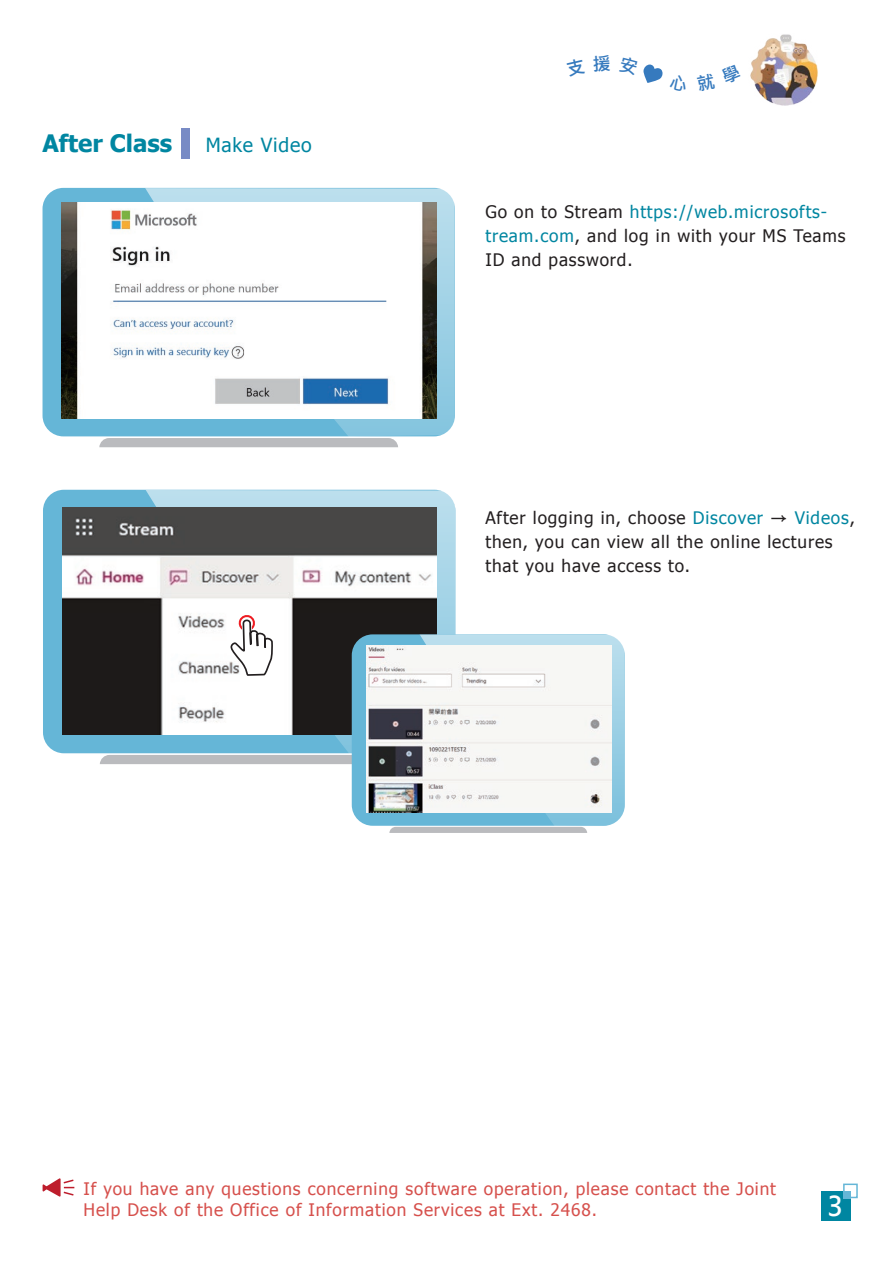
<style>
.page{position:relative;width:893px;height:1263px;background:#fff}
.page>*{position:absolute;margin:0;border:0;box-sizing:border-box;transform-origin:0 0}
.t1{font:700 27px "Microsoft Jheng Hei";color:#fff}
.t2{font:700 24px "Tahoma";color:#0086a1}
.t3{font:19.5px "Tahoma";letter-spacing:.04em;color:#0086a1}
.t4{font:17.25px/24px "Tahoma";letter-spacing:.05em;color:#231f20}
.t5{font:17.25px/21px "Tahoma";letter-spacing:.05em;color:#d6504c}
.s1{color:#0086a1}
.s2{font-family:"Microsoft Jheng Hei";font-weight:700}
</style>
<div class="page">
<img style="left:750px;top:34px;width:68px;height:72px">
<div style="left:821px;top:1191px;width:29px;height:29px;background:#0086a1"></div>
<div style="left:843px;top:1183px;width:15px;height:15px;border:2px solid #65b6d7"></div>
<div style="left:843px;top:1191px;width:7px;height:7px;background:#65b6d7"></div>
<svg style="left:43px;top:1178px;width:32px;height:19px"></svg>
<div style="left:181px;top:128px;width:8px;height:30px;background:#788bc5"></div>
<div style="left:43px;top:188px;width:412px;height:248px;background:#65b6d7;border-radius:21px"></div>
<svg style="left:142px;top:188px;width:313px;height:249px"></svg>
<div style="left:99px;top:438px;width:299px;height:9px;background:#babbbe"></div>
<img style="left:62px;top:202px;width:374px;height:217px">
<div style="left:43px;top:490px;width:412px;height:263px;background:#65b6d7;border-radius:21px"></div>
<svg style="left:142px;top:490px;width:313px;height:124px;background:#b0d5e4"></svg>
<img style="left:62px;top:508px;width:375px;height:226px">
<svg style="left:100px;top:614px;width:525px;height:219px"></svg>
<svg style="left:366px;top:646px;width:245px;height:166px;fill:#f7f7f4"></svg>
<svg style="left:643px;top:64px;width:20px;height:19px"></svg>
<h2 class="t2" style="left:43px;top:127px;width:131px">After Class</h2>
<p class="t3" style="left:206px;top:132px;width:107px">Make Video</p>
<p class="t4" style="left:485px;top:199px;width:362px">Go on to Stream <span class="s1">https://web.microsofts&shy;tream.com</span>, and log in with your MS Teams<br>ID and password.</p>
<p class="t4" style="left:485px;top:504px;width:371px">After logging in, choose <span class="s1">Discover</span> <span class="s2">→</span> <span class="s1">Videos</span>, then, you can view all the online lectures that you have access to.</p>
<p class="t5" style="left:84px;top:1177px;width:694px">If you have any questions concerning software operation, please contact the Joint<br>Help Desk of the Office of Information Services at Ext. 2468.</p>
<h1 class="t1" style="left:828px;top:1189px;width:18px">3</h1>
</div>
